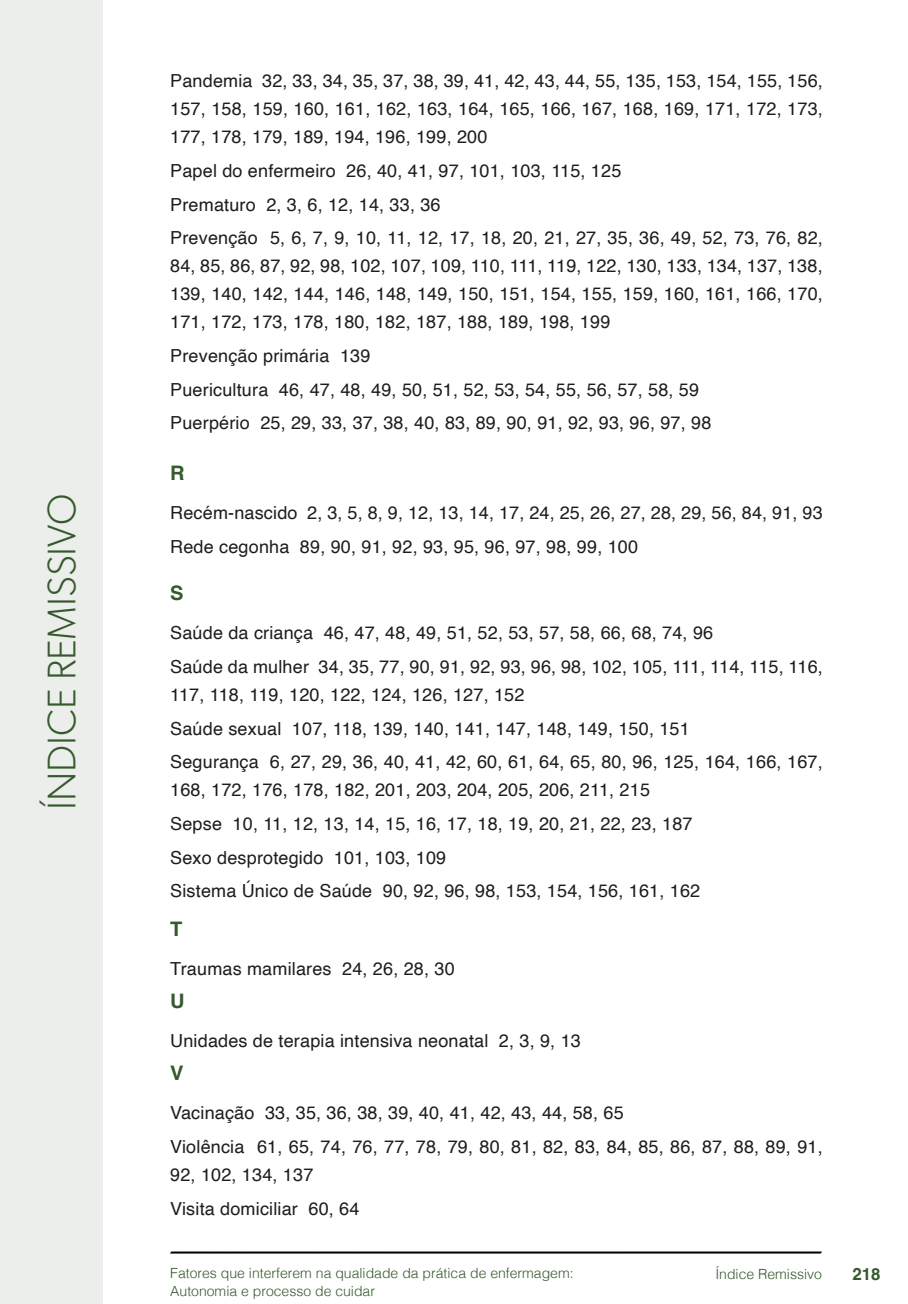
<style>
.page{position:relative;width:908px;height:1304px;background:#fff}
.page>*{position:absolute;margin:0;border:0;box-sizing:border-box;transform-origin:0 0}
.t1{font:300 40px "Gibson";color:#36592e}
.t2{font:700 20px "Helvetica";color:#36592e}
.t3{font:18px/33.6px "Helvetica";letter-spacing:.01em;color:#1d1d1b}
.t4{font:700 16.8px "Helvetica";color:#36592e}
.t5{font:300 14px "Helvetica";color:#36592e}
</style>
<div class="page">
<svg style="left:170px;top:1251px;width:651px;height:3px;background:#515151"></svg>
<div style="left:0;top:0;width:103px;height:1304px;background:#ebeeea"></div>
<h1 class="t1" style="left:37px;top:810px;width:317px;rotate:-90deg">ÍNDICE REMISSIVO</h1>
<p class="t3" style="left:170px;top:67px;width:653px;line-height:28px;text-align:justify">Pandemia 32, 33, 34, 35, 37, 38, 39, 41, 42, 43, 44, 55, 135, 153, 154, 155, 156, 157, 158, 159, 160, 161, 162, 163, 164, 165, 166, 167, 168, 169, 171, 172, 173, 177, 178, 179, 189, 194, 196, 199, 200</p>
<p class="t3" style="left:170px;top:154px;width:654px">Papel do enfermeiro 26, 40, 41, 97, 101, 103, 115, 125<br>Prematuro 2, 3, 6, 12, 14, 33, 36<br>Prevenção 5, 6, 7, 9, 10, 11, 12, 17, 18, 20, 21, 27, 35, 36, 49, 52, 73, 76, 82,</p>
<p class="t3" style="left:170px;top:252px;width:653px;line-height:28px;text-align:justify">84, 85, 86, 87, 92, 98, 102, 107, 109, 110, 111, 119, 122, 130, 133, 134, 137, 138, 139, 140, 142, 144, 146, 148, 149, 150, 151, 154, 155, 159, 160, 161, 166, 170, 171, 172, 173, 178, 180, 182, 187, 188, 189, 198, 199</p>
<p class="t3" style="left:170px;top:339px;width:542px">Prevenção primária 139<br>Puericultura 46, 47, 48, 49, 50, 51, 52, 53, 54, 55, 56, 57, 58, 59<br>Puerpério 25, 29, 33, 37, 38, 40, 83, 89, 90, 91, 92, 93, 96, 97, 98</p>
<p class="t2" style="left:170px;top:461px;width:16px">R</p>
<p class="t3" style="left:170px;top:497px;width:653px">Recém-nascido 2, 3, 5, 8, 9, 12, 13, 14, 17, 24, 25, 26, 27, 28, 29, 56, 84, 91, 93<br>Rede cegonha 89, 90, 91, 92, 93, 95, 96, 97, 98, 99, 100</p>
<p class="t2" style="left:170px;top:581px;width:15px">S</p>
<p class="t3" style="left:170px;top:617px;width:654px">Saúde da criança 46, 47, 48, 49, 51, 52, 53, 57, 58, 66, 68, 74, 96<br>Saúde da mulher 34, 35, 77, 90, 91, 92, 93, 96, 98, 102, 105, 111, 114, 115, 116,</p>
<p class="t3" style="left:170px;top:678px;width:653px">117, 118, 119, 120, 122, 124, 126, 127, 152<br>Saúde sexual 107, 118, 139, 140, 141, 147, 148, 149, 150, 151<br>Segurança 6, 27, 29, 36, 40, 41, 42, 60, 61, 64, 65, 80, 96, 125, 164, 166, 167,</p>
<p class="t3" style="left:170px;top:774px;width:531px">168, 172, 176, 178, 182, 201, 203, 204, 205, 206, 211, 215<br>Sepse 10, 11, 12, 13, 14, 15, 16, 17, 18, 19, 20, 21, 22, 23, 187<br>Sexo desprotegido 101, 103, 109<br>Sistema Único de Saúde 90, 92, 96, 98, 153, 154, 156, 161, 162</p>
<p class="t2" style="left:170px;top:917px;width:14px">T</p>
<p class="t3" style="left:170px;top:953px;width:286px">Traumas mamilares 24, 26, 28, 30</p>
<p class="t2" style="left:170px;top:989px;width:16px">U</p>
<p class="t3" style="left:170px;top:1025px;width:412px">Unidades de terapia intensiva neonatal 2, 3, 9, 13</p>
<p class="t2" style="left:170px;top:1061px;width:15px">V</p>
<p class="t3" style="left:170px;top:1097px;width:653px">Vacinação 33, 35, 36, 38, 39, 40, 41, 42, 43, 44, 58, 65<br>Violência 61, 65, 74, 76, 77, 78, 79, 80, 81, 82, 83, 84, 85, 86, 87, 88, 89, 91,</p>
<p class="t3" style="left:170px;top:1158px;width:191px">92, 102, 134, 137<br>Visita domiciliar 60, 64</p>
<p class="t5" style="left:715px;top:1262px;width:108px">Índice Remissivo</p>
<p class="t5" style="left:170px;top:1261px;width:405px">Fatores que interferem na qualidade da prática de enfermagem:</p>
<p class="t4" style="left:851px;top:1264px;width:30px">218</p>
<p class="t5" style="left:170px;top:1279px;width:206px">Autonomia e processo de cuidar</p>
</div>
